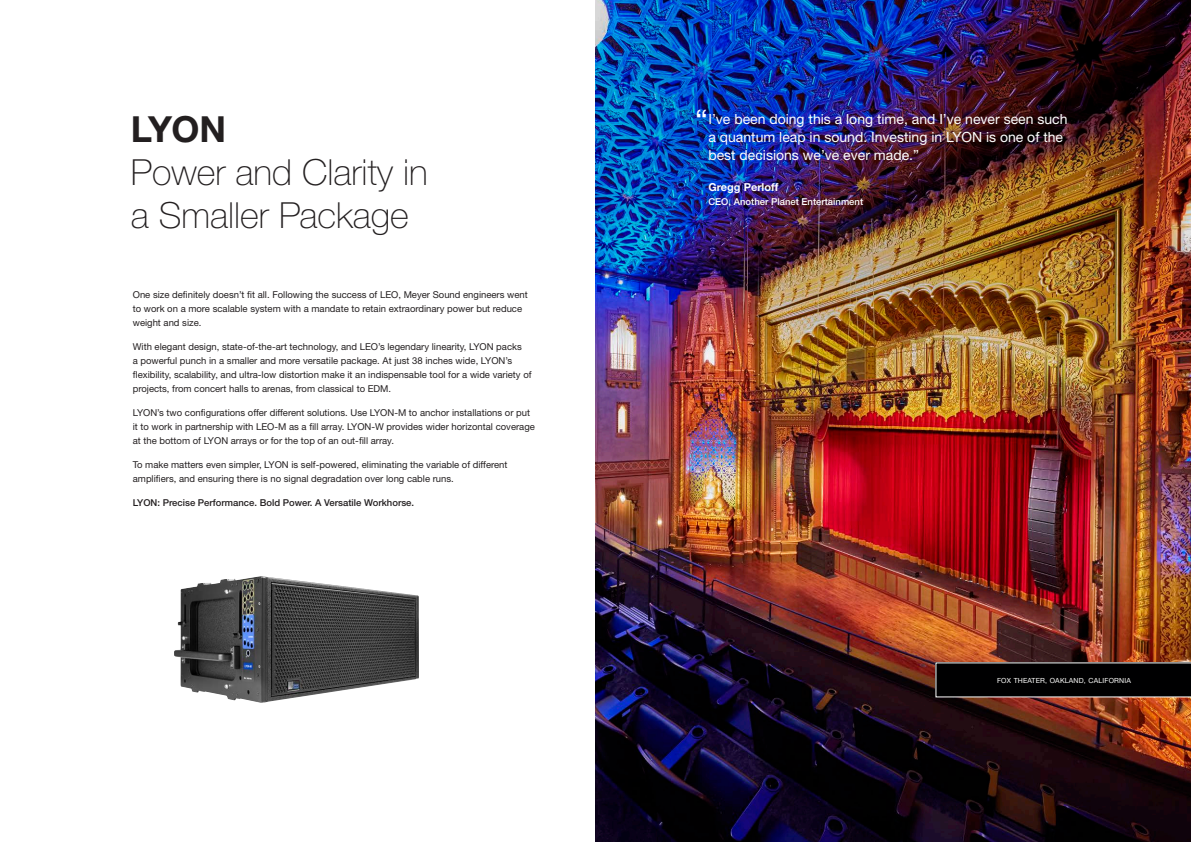
<style>
.page{position:relative;width:1191px;height:842px;background:#fff}
.page>*{position:absolute;margin:0;border:0;box-sizing:border-box;transform-origin:0 0}
.Heading_1{font:100 36px/43.2px "Helvetica Neue";color:#231f20}
.t1{font:700 36px "Helvetica Neue";color:#231f20}
.Text{font:30px "Helvetica Neue";color:#fff}
.Text-2{font:14px/18px "Helvetica Neue";color:#fff}
.Text-3{font:700 11px "Helvetica Neue";color:#fff}
.Text-4{font:9.5px/14px "Helvetica Neue";color:#231f20}
.Text-5{font:500 9.5px "Helvetica Neue";color:#231f20}
.Text-6{font:500 9.5px "Helvetica Neue";color:#fff}
.Text-7{font:7px "Helvetica Neue";letter-spacing:.025em;color:#fff}
</style>
<div class="page">
<img style="left:595px;top:0;width:596px;height:842px">
<div style="left:935px;top:663px;width:256px;height:34px;background:#000001"></div>
<img style="left:174px;top:576px;width:245px;height:127px">
<p class="t1" style="left:131px;top:106px;width:97px">LYON</p>
<p class="Heading_1" style="left:131px;top:150px;width:298px">Power and Clarity in a Smaller Package</p>
<p class="Text-4" style="left:133px;top:288px;width:396px">One size definitely doesn’t fit all. Following the success of LEO, Meyer Sound engineers went to work on a more scalable system with a mandate to retain extraordinary power but reduce weight and size.</p>
<p class="Text-4" style="left:133px;top:339px;width:400px">With elegant design, state-of-the-art technology, and LEO’s legendary linearity, LYON packs<br>a powerful punch in a smaller and more versatile package. At just 38 inches wide, LYON’s flexibility, scalability, and ultra-low distortion make it an indispensable tool for a wide variety of projects, from concert halls to arenas, from classical to EDM.</p>
<p class="Text-4" style="left:133px;top:405px;width:404px">LYON’s two configurations offer different solutions. Use LYON-M to anchor installations or put it to work in partnership with LEO-M as a fill array. LYON-W provides wider horizontal coverage at the bottom of LYON arrays or for the top of an out-fill array.</p>
<p class="Text-4" style="left:133px;top:457px;width:376px">To make matters even simpler, LYON is self-powered, eliminating the variable of different amplifiers, and ensuring there is no signal degradation over long cable runs.</p>
<p class="Text-5" style="left:133px;top:497px;width:283px">LYON: Precise Performance. Bold Power. A Versatile Workhorse.</p>
<p class="Text" style="left:695px;top:102px;width:14px">“</p>
<p class="Text-2" style="left:708px;top:110px;width:360px">I’ve been doing this a long time, and I’ve never seen such a quantum leap in sound. Investing in LYON is one of the best decisions we’ve ever made.”</p>
<p class="Text-3" style="left:708px;top:181px;width:71px">Gregg Perloff</p>
<p class="Text-6" style="left:708px;top:196px;width:156px">CEO, Another Planet Entertainment</p>
<p class="Text-7" style="left:997px;top:675px;width:135px">FOX THEATER, OAKLAND, CALIFORNIA</p>
</div>
